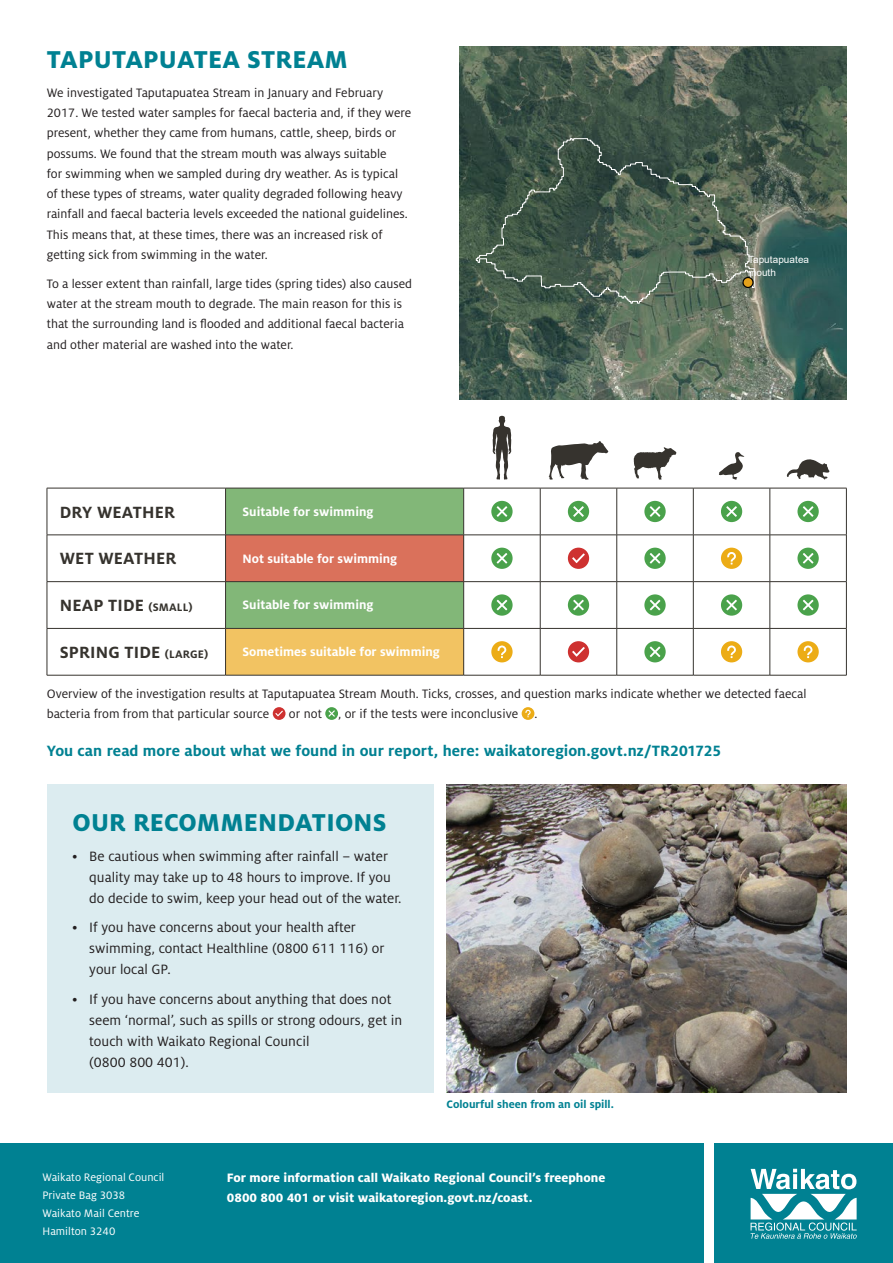
<style>
.page{position:relative;width:893px;height:1263px;background:#fff}
.page>*{position:absolute;margin:0;border:0;box-sizing:border-box;transform-origin:0 0}
.t1{font:800 27px "Milo Pro";letter-spacing:.01em;color:#008192}
.t2{font:700 18px "Milo Pro";letter-spacing:.01em;color:#36332e}
.t3{font:700 16.5px "Milo Pro";letter-spacing:.005em;color:#008192}
.t4{font:15px/21px "Milo Pro";color:#231f20}
.t5{font:13.5px/20.2px "Milo Pro";color:#231f20}
.t6{font:800 13.5px/19.5px "Milo Pro";color:#fff}
.t7{font:700 13.5px "Milo Pro";color:#fff}
.t8{font:12px/18px "Milo Pro";color:#fff}
.t9{font:700 12px "Milo Pro";color:#008192}
.t10{font:10.05px/12.8px "Arial";letter-spacing:-.005em;color:#fff}
.s1{font-size:12px}
</style>
<div class="page">
<div style="left:0;top:1144px;width:704px;height:119px;background:#008192"></div>
<div style="left:714px;top:1144px;width:179px;height:119px;background:#008192"></div>
<img style="left:459px;top:47px;width:387px;height:353px">
<svg style="left:476px;top:138px;width:279px;height:166px;background:#4a5f50"></svg>
<svg style="left:743px;top:277px;width:10px;height:10px"></svg>
<div style="left:742px;top:277px;width:12px;height:11px;border:1px solid #000;border-radius:50%"></div>
<div style="left:47px;top:784px;width:387px;height:308px;background:#dcecf0"></div>
<div style="left:226px;top:489px;width:237px;height:139px;background:#82b778"></div>
<div style="left:226px;top:535px;width:238px;height:47px;background:#da715b"></div>
<div style="left:226px;top:628px;width:238px;height:47px;background:#f2c362"></div>
<hr style="left:47px;top:535px;width:179px;height:1px;background:#36332e">
<hr style="left:226px;top:535px;width:238px;height:1px;background:#36332e">
<hr style="left:464px;top:535px;width:76px;height:1px;background:#36332e">
<hr style="left:540px;top:535px;width:77px;height:1px;background:#36332e">
<hr style="left:617px;top:535px;width:76px;height:1px;background:#36332e">
<hr style="left:693px;top:535px;width:77px;height:1px;background:#36332e">
<hr style="left:770px;top:535px;width:77px;height:1px;background:#36332e">
<hr style="left:47px;top:581px;width:179px;height:1px;background:#36332e">
<hr style="left:226px;top:581px;width:238px;height:1px;background:#36332e">
<hr style="left:464px;top:581px;width:76px;height:1px;background:#36332e">
<hr style="left:540px;top:581px;width:77px;height:1px;background:#36332e">
<hr style="left:617px;top:581px;width:76px;height:1px;background:#36332e">
<hr style="left:693px;top:581px;width:77px;height:1px;background:#36332e">
<hr style="left:770px;top:581px;width:77px;height:1px;background:#36332e">
<hr style="left:47px;top:628px;width:179px;height:1px;background:#36332e">
<hr style="left:226px;top:628px;width:238px;height:1px;background:#36332e">
<hr style="left:464px;top:628px;width:76px;height:1px;background:#36332e">
<hr style="left:540px;top:628px;width:77px;height:1px;background:#36332e">
<hr style="left:617px;top:628px;width:76px;height:1px;background:#36332e">
<hr style="left:693px;top:628px;width:77px;height:1px;background:#36332e">
<hr style="left:770px;top:628px;width:77px;height:1px;background:#36332e">
<hr style="left:47px;top:488px;width:179px;height:1px;background:#36332e">
<hr style="left:47px;top:488px;width:1px;height:47px;background:#36332e">
<hr style="left:226px;top:488px;width:238px;height:1px;background:#36332e">
<hr style="left:225px;top:488px;width:1px;height:47px;background:#36332e">
<hr style="left:464px;top:488px;width:76px;height:1px;background:#36332e">
<hr style="left:463px;top:488px;width:1px;height:47px;background:#36332e">
<hr style="left:540px;top:488px;width:77px;height:1px;background:#36332e">
<hr style="left:540px;top:488px;width:1px;height:47px;background:#36332e">
<hr style="left:617px;top:488px;width:76px;height:1px;background:#36332e">
<hr style="left:616px;top:488px;width:1px;height:47px;background:#36332e">
<hr style="left:693px;top:488px;width:77px;height:1px;background:#36332e">
<hr style="left:693px;top:488px;width:1px;height:47px;background:#36332e">
<hr style="left:770px;top:488px;width:77px;height:1px;background:#36332e">
<hr style="left:770px;top:488px;width:1px;height:47px;background:#36332e">
<hr style="left:846px;top:488px;width:1px;height:47px;background:#36332e">
<hr style="left:47px;top:535px;width:1px;height:46px;background:#36332e">
<hr style="left:225px;top:535px;width:1px;height:46px;background:#36332e">
<hr style="left:463px;top:535px;width:1px;height:46px;background:#36332e">
<hr style="left:540px;top:535px;width:1px;height:46px;background:#36332e">
<hr style="left:616px;top:535px;width:1px;height:46px;background:#36332e">
<hr style="left:693px;top:535px;width:1px;height:46px;background:#36332e">
<hr style="left:770px;top:535px;width:1px;height:46px;background:#36332e">
<hr style="left:846px;top:535px;width:1px;height:46px;background:#36332e">
<hr style="left:47px;top:582px;width:1px;height:46px;background:#36332e">
<hr style="left:225px;top:582px;width:1px;height:46px;background:#36332e">
<hr style="left:463px;top:582px;width:1px;height:46px;background:#36332e">
<hr style="left:540px;top:582px;width:1px;height:46px;background:#36332e">
<hr style="left:616px;top:582px;width:1px;height:46px;background:#36332e">
<hr style="left:693px;top:582px;width:1px;height:46px;background:#36332e">
<hr style="left:770px;top:582px;width:1px;height:46px;background:#36332e">
<hr style="left:846px;top:582px;width:1px;height:46px;background:#36332e">
<hr style="left:47px;top:629px;width:1px;height:46px;background:#36332e">
<hr style="left:225px;top:629px;width:1px;height:46px;background:#36332e">
<hr style="left:463px;top:629px;width:1px;height:46px;background:#36332e">
<hr style="left:540px;top:629px;width:1px;height:46px;background:#36332e">
<hr style="left:616px;top:629px;width:1px;height:46px;background:#36332e">
<hr style="left:693px;top:629px;width:1px;height:46px;background:#36332e">
<hr style="left:770px;top:629px;width:1px;height:46px;background:#36332e">
<hr style="left:846px;top:629px;width:1px;height:46px;background:#36332e">
<hr style="left:47px;top:675px;width:179px;height:1px;background:#36332e">
<hr style="left:226px;top:675px;width:238px;height:1px;background:#36332e">
<hr style="left:464px;top:675px;width:76px;height:1px;background:#36332e">
<hr style="left:540px;top:675px;width:77px;height:1px;background:#36332e">
<hr style="left:617px;top:675px;width:76px;height:1px;background:#36332e">
<hr style="left:693px;top:675px;width:77px;height:1px;background:#36332e">
<hr style="left:770px;top:675px;width:77px;height:1px;background:#36332e">
<svg style="left:492px;top:416px;width:19px;height:64px"></svg>
<svg style="left:549px;top:441px;width:59px;height:39px"></svg>
<svg style="left:634px;top:447px;width:42px;height:33px"></svg>
<svg style="left:719px;top:452px;width:25px;height:28px"></svg>
<svg style="left:787px;top:459px;width:42px;height:21px"></svg>
<svg style="left:491px;top:501px;width:22px;height:21px"></svg>
<svg style="left:568px;top:501px;width:21px;height:21px"></svg>
<svg style="left:644px;top:501px;width:22px;height:21px"></svg>
<svg style="left:721px;top:501px;width:21px;height:21px"></svg>
<svg style="left:797px;top:501px;width:22px;height:21px"></svg>
<svg style="left:491px;top:548px;width:22px;height:21px"></svg>
<svg style="left:568px;top:548px;width:21px;height:21px"></svg>
<svg style="left:644px;top:548px;width:22px;height:21px"></svg>
<svg style="left:721px;top:548px;width:21px;height:21px"></svg>
<svg style="left:797px;top:548px;width:22px;height:21px"></svg>
<svg style="left:491px;top:594px;width:22px;height:22px"></svg>
<svg style="left:568px;top:594px;width:21px;height:22px"></svg>
<svg style="left:644px;top:594px;width:22px;height:22px"></svg>
<svg style="left:721px;top:594px;width:21px;height:22px"></svg>
<svg style="left:797px;top:594px;width:22px;height:22px"></svg>
<svg style="left:491px;top:641px;width:22px;height:21px"></svg>
<svg style="left:568px;top:641px;width:21px;height:21px"></svg>
<svg style="left:644px;top:641px;width:22px;height:21px"></svg>
<svg style="left:721px;top:641px;width:21px;height:21px"></svg>
<svg style="left:797px;top:641px;width:22px;height:21px"></svg>
<svg style="left:273px;top:707px;width:12px;height:13px"></svg>
<svg style="left:325px;top:707px;width:13px;height:13px"></svg>
<svg style="left:522px;top:707px;width:12px;height:13px"></svg>
<svg style="left:750px;top:1169px;width:107px;height:70px"></svg>
<img style="left:446px;top:784px;width:400px;height:308px">
<h1 class="t1" style="left:47px;top:44px;width:302px">TAPUTAPUATEA STREAM</h1>
<p class="t5" style="left:47px;top:83px;width:366px">We investigated Taputapuatea Stream in January and February 2017. We tested water samples for faecal bacteria and, if they were present, whether they came from humans, cattle, sheep, birds or possums. We found that the stream mouth was always suitable<br>for swimming when we sampled during dry weather. As is typical of these types of streams, water quality degraded following heavy rainfall and faecal bacteria levels exceeded the national guidelines.<br>This means that, at these times, there was an increased risk of getting sick from swimming in the water.</p>
<p class="t5" style="left:47px;top:273px;width:367px">To a lesser extent than rainfall, large tides (spring tides) also caused water at the stream mouth to degrade. The main reason for this is that the surrounding land is flooded and additional faecal bacteria and other material are washed into the water.</p>
<p class="t10" style="left:748px;top:253px;width:62px">Taputapuatea mouth</p>
<h2 class="t2" style="left:60px;top:502px;width:117px">DRY WEATHER</h2>
<p class="t7" style="left:243px;top:504px;width:132px">Suitable for swimming</p>
<h2 class="t2" style="left:60px;top:548px;width:118px">WET WEATHER</h2>
<p class="t7" style="left:243px;top:551px;width:156px">Not suitable for swimming</p>
<h2 class="t2" style="left:60px;top:595px;width:134px">NEAP TIDE <span class="s1">(SMALL)</span></h2>
<p class="t7" style="left:243px;top:597px;width:132px">Suitable for swimming</p>
<h2 class="t2" style="left:60px;top:642px;width:150px">SPRING TIDE <span class="s1">(LARGE)</span></h2>
<p class="t7" style="left:243px;top:644px;width:199px">Sometimes suitable for swimming</p>
<p class="t5" style="left:47px;top:684px;width:761px">Overview of the investigation results at Taputapuatea Stream Mouth. Ticks, crosses, and question marks indicate whether we detected faecal bacteria from from that particular source</p>
<p class="t5" style="left:289px;top:704px;width:250px">or not , or if the tests were inconclusive .</p>
<p class="t3" style="left:47px;top:742px;width:676px">You can read more about what we found in our report, here: waikatoregion.govt.nz/TR201725</p>
<h1 class="t1" style="left:72px;top:807px;width:316px">OUR RECOMMENDATIONS</h1>
<p class="t4" style="left:89px;top:845px;width:314px;text-indent:-17px">• Be cautious when swimming after rainfall – water quality may take up to 48 hours to improve. If you do decide to swim, keep your head out of the water.</p>
<p class="t4" style="left:89px;top:917px;width:297px;text-indent:-17px">• If you have concerns about your health after swimming, contact Healthline (0800 611 116) or your local GP.</p>
<p class="t4" style="left:89px;top:988px;width:314px;text-indent:-17px">• If you have concerns about anything that does not seem ‘normal’, such as spills or strong odours, get in touch with Waikato Regional Council<br>(0800 800 401).</p>
<p class="t9" style="left:446px;top:1097px;width:169px">Colourful sheen from an oil spill.</p>
<p class="t8" style="left:43px;top:1168px;width:123px">Waikato Regional Council<br>Private Bag 3038<br>Waikato Mail Centre<br>Hamilton 3240</p>
<p class="t6" style="left:227px;top:1168px;width:380px">For more information call Waikato Regional Council’s freephone<br>0800 800 401 or visit waikatoregion.govt.nz/coast.</p>
</div>
